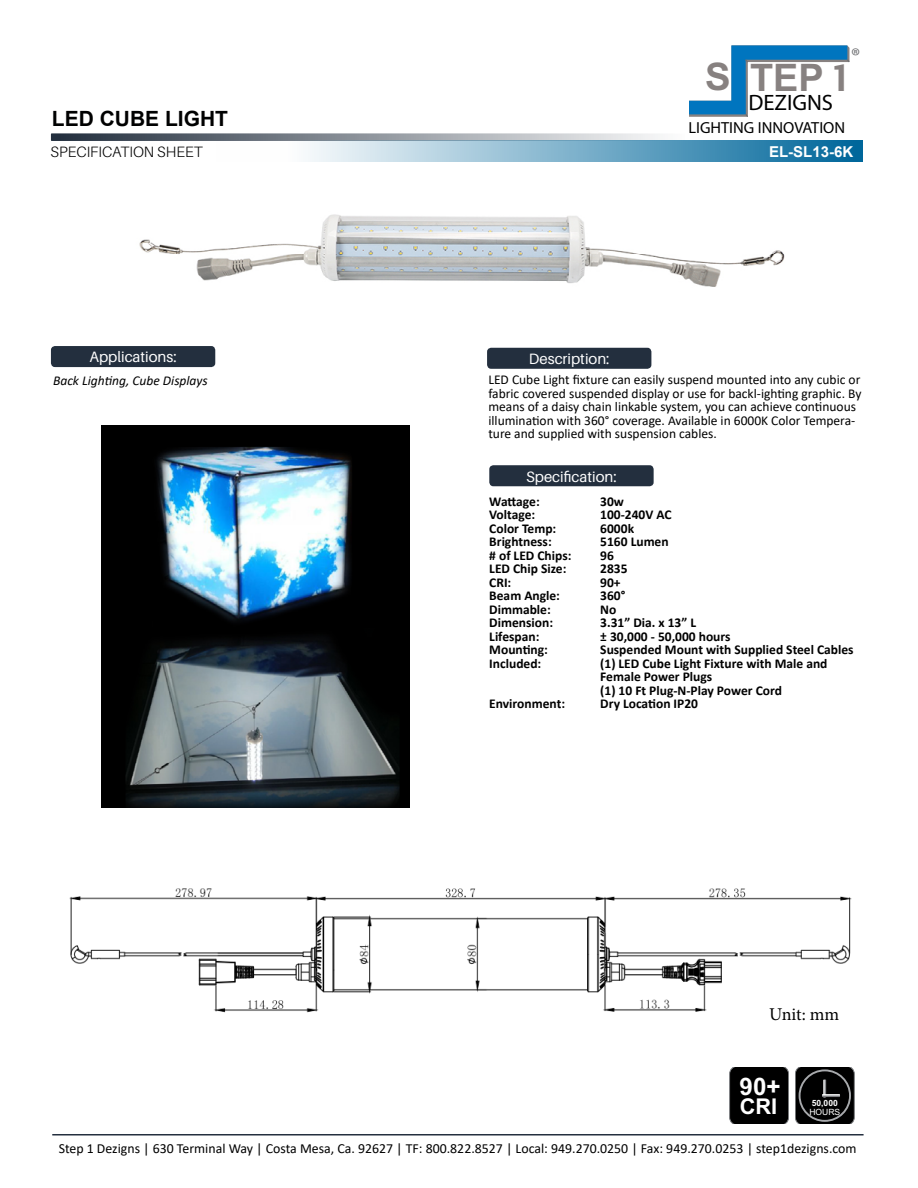
<style>
.page{position:relative;width:918px;height:1188px;background:#fff}
.page>*{position:absolute;margin:0;border:0;box-sizing:border-box;transform-origin:0 0}
.t1{font:700 37.95px "Arial";color:#878180}
.t2{font:700 24.15px "Arial";color:#fff}
.t3{font:22.35px "Avenir Next";color:#000}
.t4{font:700 21.75px "Arial";color:#fff}
.t5{font:21.45px "Avenir Next";color:#6d6e71}
.t6{font:700 21px "Arial";color:#000101}
.t7{font:18px "Minion Pro";letter-spacing:-.005em;color:#000}
.t8{font:16.05px "Avenir Next";color:#000}
.t9{font:15px "Aileron";color:#fff}
.t10{font:300 15px "Aileron";color:#000101}
.t11{font:700 15px "Arial";color:#fff}
.t12{font:13.8px "Calibri";color:#000}
.t13{font:700 13.5px/13.5px "Calibri";color:#000}
.t14{font:13.5px/13.5px "Calibri";color:#000}
.t15{font:italic 13.5px "Calibri";color:#000}
.t16{font:700 8.55px "Arial";color:#fff}
.t17{font:8.55px "Arial";color:#fff}
.s1{font-family:"COUTURE"}
</style>
<div class="page">
<hr style="left:52px;top:1134px;width:812px;height:2px;background:#242f3f">
<div style="left:487px;top:348px;width:164px;height:21px;background:#232f3e;border-radius:4px"></div>
<div style="left:489px;top:465px;width:165px;height:21px;background:#232f3e;border-radius:4px"></div>
<div style="left:51px;top:346px;width:164px;height:21px;background:#232f3e;border-radius:4px"></div>
<svg style="left:689px;top:45px;width:161px;height:72px"></svg>
<svg style="left:51px;top:133px;width:635px;height:8px;background:#8f97a0"></svg>
<svg style="left:308px;top:141px;width:554px;height:21px;background:#79aeca"></svg>
<img style="left:139px;top:214px;width:646px;height:73px">
<img style="left:102px;top:425px;width:308px;height:382px">
<img style="left:69px;top:888px;width:783px;height:125px">
<div style="left:729px;top:1067px;width:60px;height:57px;background:#000"></div>
<svg style="left:795px;top:1067px;width:60px;height:57px;background:#1a1b1b"></svg>
<h3 class="t6" style="left:52px;top:104px;width:178px">LED CUBE LIGHT</h3>
<p class="t10" style="left:51px;top:144px;width:154px">SPECIFICATION SHEET</p>
<p class="t9" style="left:89px;top:349px;width:89px">Applications:</p>
<p class="t15" style="left:53px;top:371px;width:156px">Back Lighting, Cube Displays</p>
<h1 class="t1" style="left:705px;top:51px;width:142px">S TEP <span class="s1">1</span></h1>
<h3 class="t3" style="left:748px;top:89px;width:86px">DEZIGNS</h3>
<p class="t8" style="left:689px;top:117px;width:158px">LIGHTING INNOVATION</p>
<h3 class="t5" style="left:851px;top:42px;width:11px">®</h3>
<p class="t9" style="left:529px;top:351px;width:82px">Description:</p>
<p class="t11" style="left:769px;top:141px;width:86px">EL-SL13-6K</p>
<p class="t14" style="left:488px;top:373px;width:375px">LED Cube Light fixture can easily suspend mounted into any cubic or fabric covered suspended display or use for backl-ighting graphic. By means of a daisy chain linkable system, you can achieve continuous illumination with 360° coverage. Available in 6000K Color Tempera&shy;ture and supplied with suspension cables.</p>
<p class="t9" style="left:526px;top:468px;width:92px">Specification:</p>
<p class="t13" style="left:489px;top:495px;width:52px">Wattage:</p>
<p class="t13" style="left:600px;top:495px;width:25px">30w</p>
<p class="t13" style="left:489px;top:508px;width:47px">Voltage:</p>
<p class="t13" style="left:600px;top:508px;width:73px">100-240V AC</p>
<p class="t13" style="left:489px;top:522px;width:69px">Color Temp:</p>
<p class="t13" style="left:600px;top:522px;width:35px">6000k</p>
<p class="t13" style="left:489px;top:535px;width:64px">Brightness:</p>
<p class="t13" style="left:600px;top:535px;width:70px">5160 Lumen</p>
<p class="t13" style="left:489px;top:549px;width:84px"># of LED Chips:</p>
<p class="t13" style="left:600px;top:549px;width:15px">96</p>
<p class="t13" style="left:489px;top:562px;width:79px">LED Chip Size:</p>
<p class="t13" style="left:600px;top:562px;width:29px">2835</p>
<p class="t13" style="left:489px;top:576px;width:24px">CRI:</p>
<p class="t13" style="left:600px;top:576px;width:22px">90+</p>
<p class="t13" style="left:489px;top:589px;width:72px">Beam Angle:</p>
<p class="t13" style="left:600px;top:589px;width:27px">360°</p>
<p class="t13" style="left:489px;top:603px;width:63px">Dimmable:</p>
<p class="t13" style="left:600px;top:603px;width:18px">No</p>
<p class="t13" style="left:489px;top:616px;width:65px">Dimension:</p>
<p class="t13" style="left:600px;top:616px;width:97px">3.31” Dia. x 13” L</p>
<p class="t13" style="left:489px;top:630px;width:52px">Lifespan:</p>
<p class="t13" style="left:600px;top:630px;width:132px">± 30,000 - 50,000 hours</p>
<p class="t13" style="left:489px;top:643px;width:60px">Mounting:</p>
<p class="t13" style="left:600px;top:643px;width:255px">Suspended Mount with Supplied Steel Cables</p>
<p class="t13" style="left:489px;top:657px;width:54px">Included:</p>
<p class="t13" style="left:600px;top:657px;width:229px">(1) LED Cube Light Fixture with Male and<br>Female Power Plugs<br>(1) 10 Ft Plug-N-Play Power Cord</p>
<p class="t13" style="left:489px;top:697px;width:77px">Environment:</p>
<p class="t13" style="left:600px;top:697px;width:99px">Dry Location IP20</p>
<h3 class="t7" style="left:769px;top:1002px;width:72px">Unit: mm</h3>
<h2 class="t2" style="left:740px;top:1070px;width:43px">90+</h2>
<h3 class="t4" style="left:740px;top:1091px;width:39px">CRI</h3>
<p class="t16" style="left:812px;top:1097px;width:28px">50,000</p>
<p class="t17" style="left:809px;top:1106px;width:32px">HOURS</p>
<p class="t12" style="left:59px;top:1138px;width:799px">Step 1 Dezigns | 630 Terminal Way | Costa Mesa, Ca. 92627 | TF: 800.822.8527 | Local: 949.270.0250 | Fax: 949.270.0253 | step1dezigns.com</p>
</div>
